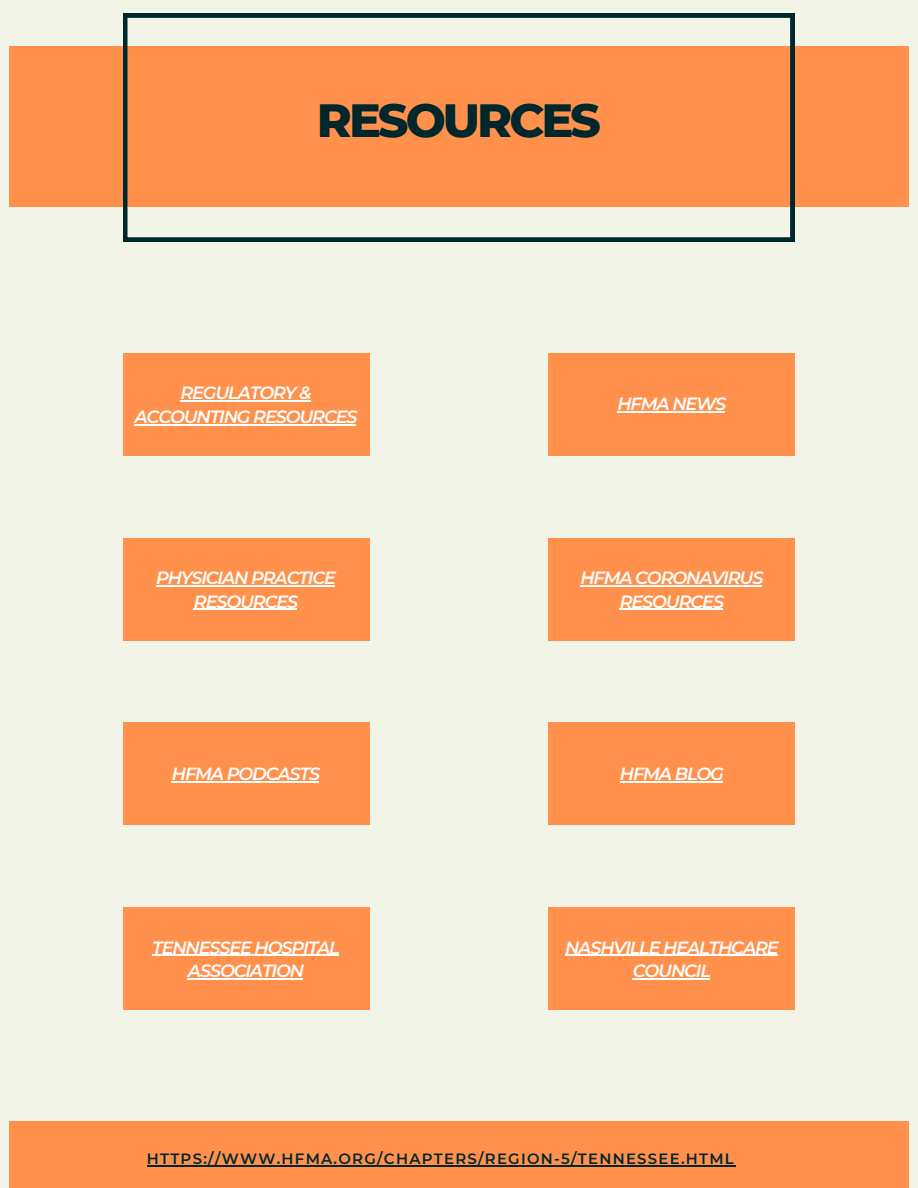
<style>
.page{position:relative;width:918px;height:1188px;background:#f2f4e8}
.page>*{position:absolute;margin:0;border:0;box-sizing:border-box;transform-origin:0 0}
.t1{font:800 47.55px "Montserrat";letter-spacing:-.065em;color:#00272b}
.t2{font:italic 600 17.7px/23.7px "Montserrat";letter-spacing:-.065em;color:#fff;text-align:center}
.t3{font:600 14.85px "Montserrat";letter-spacing:.085em;color:#00272b}
</style>
<div class="page">
<div style="left:9px;top:47px;width:900px;height:160px;background:#ff914d"></div>
<svg style="left:123px;top:13px;width:672px;height:229px"></svg>
<div style="left:9px;top:1121px;width:900px;height:67px;background:#ff914d"></div>
<hr style="left:147px;top:1165px;width:588px;height:1px;background:#00272b">
<div style="left:123px;top:353px;width:246px;height:102px;background:#ff914d"></div>
<hr style="left:180px;top:400px;width:130px;height:1px;background:#fff">
<hr style="left:135px;top:424px;width:221px;height:1px;background:#fff">
<div style="left:549px;top:353px;width:246px;height:102px;background:#ff914d"></div>
<hr style="left:617px;top:412px;width:108px;height:1px;background:#fff">
<div style="left:123px;top:538px;width:246px;height:102px;background:#ff914d"></div>
<hr style="left:156px;top:585px;width:179px;height:1px;background:#fff">
<hr style="left:194px;top:609px;width:103px;height:1px;background:#fff">
<div style="left:549px;top:538px;width:246px;height:102px;background:#ff914d"></div>
<hr style="left:580px;top:585px;width:182px;height:1px;background:#fff">
<hr style="left:620px;top:609px;width:103px;height:1px;background:#fff">
<div style="left:123px;top:723px;width:246px;height:102px;background:#ff914d"></div>
<hr style="left:172px;top:781px;width:147px;height:1px;background:#fff">
<div style="left:549px;top:723px;width:246px;height:102px;background:#ff914d"></div>
<hr style="left:620px;top:781px;width:103px;height:1px;background:#fff">
<div style="left:123px;top:907px;width:246px;height:103px;background:#ff914d"></div>
<hr style="left:152px;top:955px;width:187px;height:1px;background:#fff">
<hr style="left:188px;top:978px;width:115px;height:1px;background:#fff">
<div style="left:549px;top:907px;width:246px;height:103px;background:#ff914d"></div>
<hr style="left:565px;top:955px;width:213px;height:1px;background:#fff">
<hr style="left:633px;top:978px;width:77px;height:1px;background:#fff">
<p class="t1" style="left:317px;top:91px;width:286px">RESOURCES</p>
<p class="t2" style="left:135px;top:381px;width:225px">REGULATORY &amp;<br>ACCOUNTING RESOURCES</p>
<p class="t2" style="left:617px;top:392px;width:110px">HFMA NEWS</p>
<p class="t2" style="left:156px;top:566px;width:181px">PHYSICIAN PRACTICE<br>RESOURCES</p>
<p class="t2" style="left:580px;top:566px;width:185px">HFMA CORONAVIRUS<br>RESOURCES</p>
<p class="t2" style="left:172px;top:762px;width:150px">HFMA PODCASTS</p>
<p class="t2" style="left:620px;top:762px;width:106px">HFMA BLOG</p>
<p class="t2" style="left:152px;top:935px;width:189px">TENNESSEE HOSPITAL<br>ASSOCIATION</p>
<p class="t2" style="left:565px;top:935px;width:215px">NASHVILLE HEALTHCARE<br>COUNCIL</p>
<p class="t3" style="left:147px;top:1150px;width:589px">HTTPS://WWW.HFMA.ORG/CHAPTERS/REGION-5/TENNESSEE.HTML</p>
</div>
